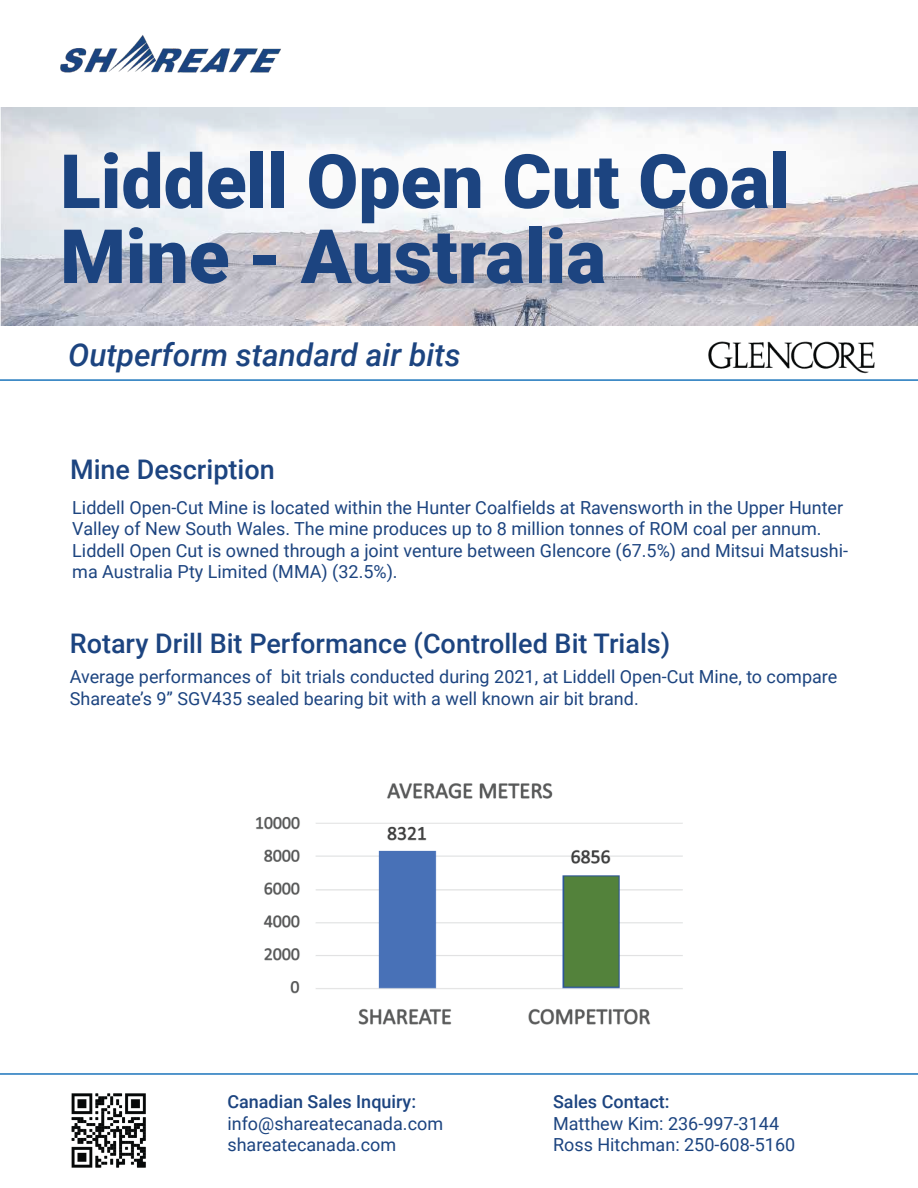
<style>
.page{position:relative;width:918px;height:1188px;background:#fff}
.page>*{position:absolute;margin:0;border:0;box-sizing:border-box;transform-origin:0 0}
.t1{font:900 75px/75px "Roboto";color:#1c4480}
.t2{font:italic 500 31.5px "Roboto";color:#1c4480}
.t3{font:500 27px "Roboto";color:#1c4480}
.t4{font:18px/21.6px "Roboto";color:#1c4480}
.t5{font:500 18px "Roboto";color:#1c4480}
</style>
<div class="page">
<img style="left:1px;top:108px;width:916px;height:217px">
<hr style="left:0;top:379px;width:918px;height:2px;background:#1c75bc">
<img style="left:60px;top:35px;width:221px;height:38px">
<hr style="left:0;top:1073px;width:918px;height:2px;background:#1c75bc">
<img style="left:708px;top:342px;width:167px;height:31px">
<img style="left:256px;top:783px;width:427px;height:242px">
<img style="left:71px;top:1093px;width:75px;height:75px">
<h1 class="t1" style="left:60px;top:141px;width:731px">Liddell Open Cut Coal<br>Mine - Australia</h1>
<h2 class="t2" style="left:68px;top:333px;width:394px">Outperform standard air bits</h2>
<h3 class="t3" style="left:70px;top:451px;width:206px">Mine Description</h3>
<p class="t4" style="left:72px;top:496px;width:777px">Liddell Open-Cut Mine is located within the Hunter Coalfields at Ravensworth in the Upper Hunter Valley of New South Wales. The mine produces up to 8 million tonnes of ROM coal per annum.<br>Liddell Open Cut is owned through a joint venture between Glencore (67.5%) and Mitsui Matsushi&shy;ma Australia Pty Limited (MMA) (32.5%).</p>
<h3 class="t3" style="left:70px;top:625px;width:602px">Rotary Drill Bit Performance (Controlled Bit Trials)</h3>
<p class="t4" style="left:70px;top:665px;width:769px">Average performances of bit trials conducted during 2021, at Liddell Open-Cut Mine, to compare<br>Shareate’s 9” SGV435 sealed bearing bit with a well known air bit brand.</p>
<p class="t5" style="left:227px;top:1089px;width:190px">Canadian Sales Inquiry:</p>
<p class="t4" style="left:227px;top:1112px;width:217px">info@shareatecanada.com shareatecanada.com</p>
<p class="t5" style="left:553px;top:1089px;width:118px">Sales Contact:</p>
<p class="t4" style="left:553px;top:1112px;width:244px">Matthew Kim: 236-997-3144<br>Ross Hitchman: 250-608-5160</p>
</div>
